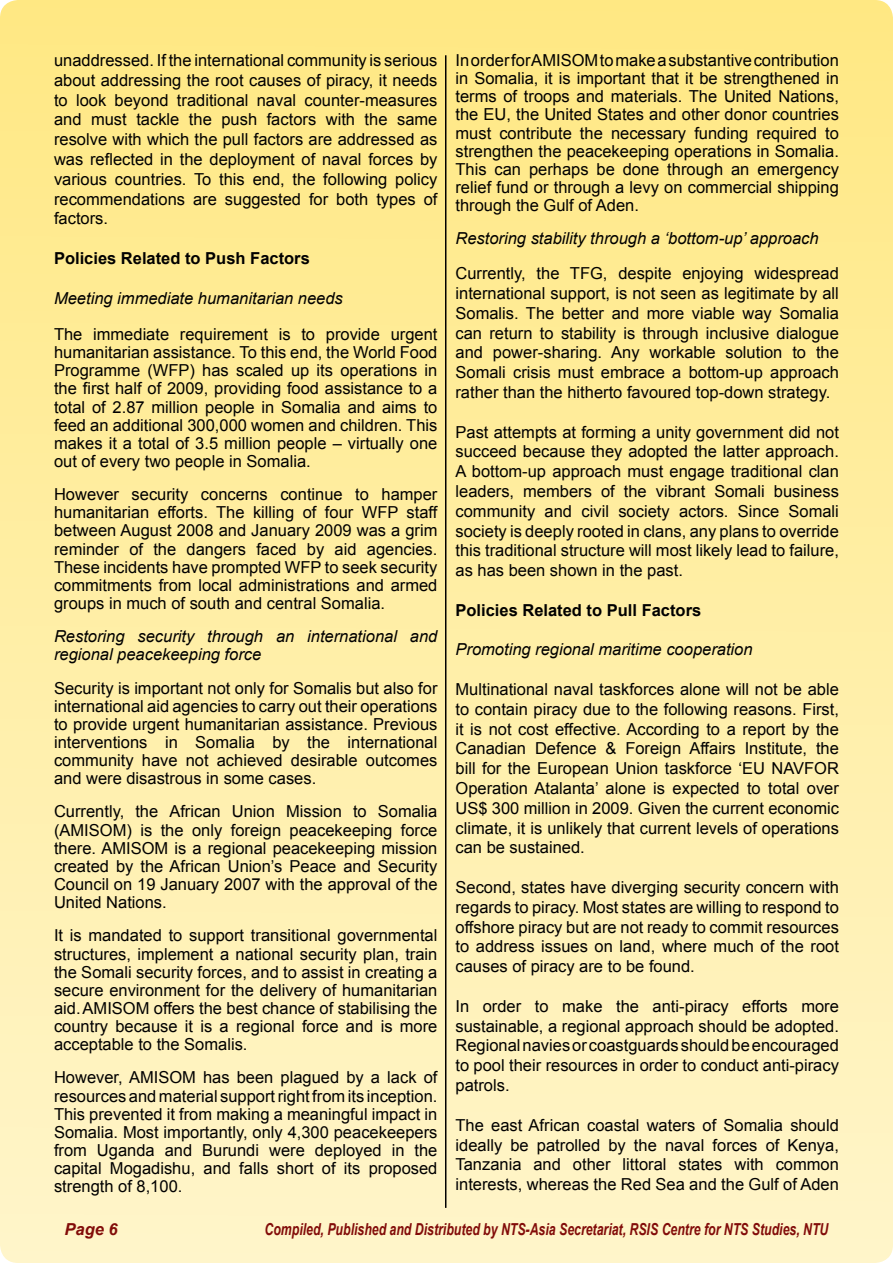
<style>
.page{position:relative;width:893px;height:1263px;background:#fff}
.page>*{position:absolute;margin:0;border:0;box-sizing:border-box;transform-origin:0 0}
.t1{font:16.5px/18.1px "Arial";color:#000;text-align:justify}
.t2{font:italic 16.5px/18.1px "Arial";color:#000}
.t3{font:italic 700 16.5px "Arial";color:#820c09;scale:.75 1}
.t4{font:700 16.5px "Arial";color:#000}
.t5{font:italic 700 16.5px "Arial";color:#820c09}
</style>
<div class="page">
<div style="left:0;top:0;width:893px;height:1263px;background:linear-gradient(to bottom,#ffe883,#fff5ca);border-radius:18px"></div>
<hr style="left:445px;top:55px;width:1px;height:1153px;background:#000">
<p class="t1" style="left:54px;top:50px;width:385px;line-height:19.8px">unaddressed. If the international community is serious about addressing the root causes of piracy, it needs to look beyond traditional naval counter-measures and must tackle the push factors with the same resolve with which the pull factors are addressed as was reflected in the deployment of naval forces by various countries. To this end, the following policy recommendations are suggested for both types of factors.</p>
<p class="t4" style="left:54px;top:247px;width:257px">Policies Related to Push Factors</p>
<p class="t2" style="left:54px;top:289px;width:290px">Meeting immediate humanitarian needs</p>
<p class="t1" style="left:54px;top:325px;width:385px">The immediate requirement is to provide urgent humanitarian assistance. To this end, the World Food Programme (WFP) has scaled up its operations in the first half of 2009, providing food assistance to a total of 2.87 million people in Somalia and aims to feed an additional 300,000 women and children. This makes it a total of 3.5 million people – virtually one out of every two people in Somalia.</p>
<p class="t1" style="left:54px;top:485px;width:385px">However security concerns continue to hamper humanitarian efforts. The killing of four WFP staff between August 2008 and January 2009 was a grim reminder of the dangers faced by aid agencies.<br>These incidents have prompted WFP to seek security commitments from local administrations and armed groups in much of south and central Somalia.</p>
<p class="t2" style="left:54px;top:628px;width:385px">Restoring security through an international and regional peacekeeping force</p>
<p class="t1" style="left:54px;top:679px;width:385px">Security is important not only for Somalis but also for international aid agencies to carry out their operations to provide urgent humanitarian assistance. Previous interventions in Somalia by the international community have not achieved desirable outcomes and were disastrous in some cases.</p>
<p class="t1" style="left:54px;top:803px;width:385px">Currently, the African Union Mission to Somalia (AMISOM) is the only foreign peacekeeping force there. AMISOM is a regional peacekeeping mission created by the African Union’s Peace and Security Council on 19 January 2007 with the approval of the United Nations.</p>
<p class="t1" style="left:54px;top:927px;width:385px">It is mandated to support transitional governmental structures, implement a national security plan, train the Somali security forces, and to assist in creating a secure environment for the delivery of humanitarian aid.AMISOM offers the best chance of stabilising the country because it is a regional force and is more acceptable to the Somalis.</p>
<p class="t1" style="left:54px;top:1069px;width:385px">However, AMISOM has been plagued by a lack of resources and material support right from its inception.<br>This prevented it from making a meaningful impact in Somalia. Most importantly, only 4,300 peacekeepers from Uganda and Burundi were deployed in the capital Mogadishu, and falls short of its proposed strength of 8,100.</p>
<p class="t1" style="left:455px;top:51px;width:385px">In order for AMISOM to make a substantive contribution in Somalia, it is important that it be strengthened in terms of troops and materials. The United Nations, the EU, the United States and other donor countries must contribute the necessary funding required to strengthen the peacekeeping operations in Somalia.<br>This can perhaps be done through an emergency relief fund or through a levy on commercial shipping through the Gulf of Aden.</p>
<p class="t2" style="left:455px;top:230px;width:365px">Restoring stability through a ‘bottom-up’ approach</p>
<p class="t1" style="left:455px;top:264px;width:385px;line-height:19.8px">Currently, the TFG, despite enjoying widespread international support, is not seen as legitimate by all Somalis. The better and more viable way Somalia can return to stability is through inclusive dialogue and power-sharing. Any workable solution to the Somali crisis must embrace a bottom-up approach rather than the hitherto favoured top-down strategy.</p>
<p class="t1" style="left:455px;top:422px;width:385px;line-height:19.8px">Past attempts at forming a unity government did not succeed because they adopted the latter approach.<br>A bottom-up approach must engage traditional clan leaders, members of the vibrant Somali business community and civil society actors. Since Somali society is deeply rooted in clans, any plans to override this traditional structure will most likely lead to failure, as has been shown in the past.</p>
<p class="t4" style="left:455px;top:599px;width:247px">Policies Related to Pull Factors</p>
<p class="t2" style="left:455px;top:641px;width:299px">Promoting regional maritime cooperation</p>
<p class="t1" style="left:455px;top:679px;width:385px;line-height:19.8px">Multinational naval taskforces alone will not be able to contain piracy due to the following reasons. First, it is not cost effective. According to a report by the Canadian Defence &amp; Foreign Affairs Institute, the bill for the European Union taskforce ‘EU NAVFOR Operation Atalanta’ alone is expected to total over US$ 300 million in 2009. Given the current economic climate, it is unlikely that current levels of operations can be sustained.</p>
<p class="t1" style="left:455px;top:877px;width:385px;line-height:19.8px">Second, states have diverging security concern with regards to piracy. Most states are willing to respond to offshore piracy but are not ready to commit resources to address issues on land, where much of the root causes of piracy are to be found.</p>
<p class="t1" style="left:455px;top:996px;width:385px;line-height:19.8px">In order to make the anti-piracy efforts more sustainable, a regional approach should be adopted.<br>Regional navies or coastguards should be encouraged to pool their resources in order to conduct anti-piracy patrols.</p>
<p class="t1" style="left:455px;top:1115px;width:385px;line-height:19.8px">The east African coastal waters of Somalia should ideally be patrolled by the naval forces of Kenya, Tanzania and other littoral states with common interests, whereas the Red Sea and the Gulf of Aden</p>
<p class="t5" style="left:65px;top:1218px;width:55px">Page 6</p>
<p class="t3" style="left:265px;top:1218px;width:753px">Compiled, Published and Distributed by NTS-Asia Secretariat, RSIS Centre for NTS Studies, NTU</p>
</div>
